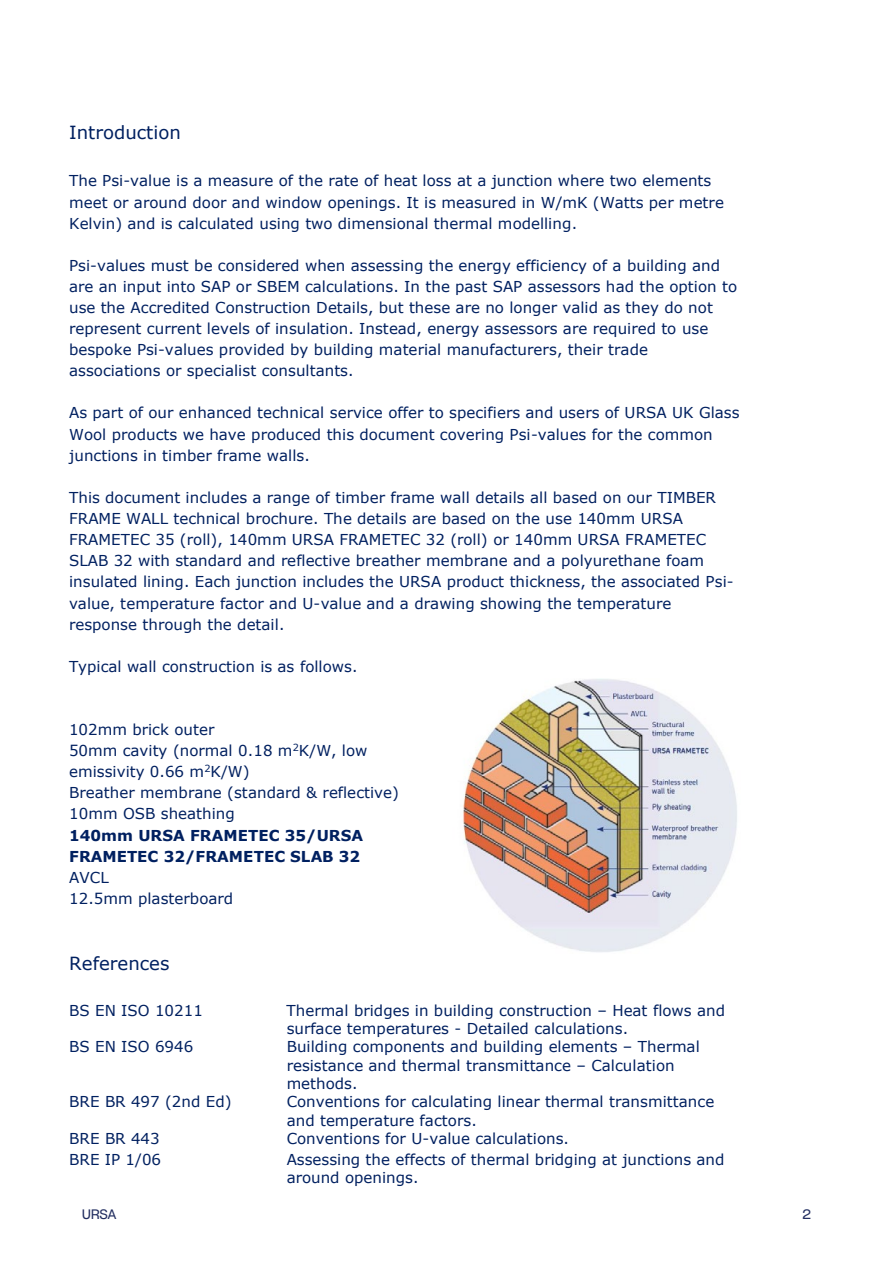
<style>
.page{position:relative;width:893px;height:1263px;background:#fff}
.page>*{position:absolute;margin:0;border:0;box-sizing:border-box;transform-origin:0 0}
.t1{font:18.15px "Verdana";color:#002060}
.t2{font:15px/21.1px "Verdana";color:#002060}
.t3{font:700 15px/21px "Verdana";color:#002060}
.t4{font:13.5px "Sharp Grotesk Book 20";color:#232f61}
</style>
<div class="page">
<img style="left:463px;top:678px;width:274px;height:274px">
<p class="t1" style="left:69px;top:120px;width:113px">Introduction</p>
<p class="t2" style="left:69px;top:170px;width:656px">The Psi-value is a measure of the rate of heat loss at a junction where two elements meet or around door and window openings. It is measured in W/mK (Watts per metre<br>Kelvin) and is calculated using two dimensional thermal modelling.</p>
<p class="t2" style="left:69px;top:255px;width:669px">Psi-values must be considered when assessing the energy efficiency of a building and are an input into SAP or SBEM calculations. In the past SAP assessors had the option to use the Accredited Construction Details, but these are no longer valid as they do not represent current levels of insulation. Instead, energy assessors are required to use bespoke Psi-values provided by building material manufacturers, their trade associations or specialist consultants.</p>
<p class="t2" style="left:69px;top:402px;width:672px">As part of our enhanced technical service offer to specifiers and users of URSA UK Glass<br>Wool products we have produced this document covering Psi-values for the common junctions in timber frame walls.</p>
<p class="t2" style="left:69px;top:487px;width:666px">This document includes a range of timber frame wall details all based on our TIMBER FRAME WALL technical brochure. The details are based on the use 140mm URSA FRAMETEC 35 (roll), 140mm URSA FRAMETEC 32 (roll) or 140mm URSA FRAMETEC SLAB 32 with standard and reflective breather membrane and a polyurethane foam insulated lining. Each junction includes the URSA product thickness, the associated Psi&shy;value, temperature factor and U-value and a drawing showing the temperature response through the detail.</p>
<p class="t2" style="left:69px;top:656px;width:290px">Typical wall construction is as follows.</p>
<p class="t2" style="left:69px;top:719px;width:331px">102mm brick outer<br>50mm cavity (normal 0.18 m<sup>2</sup>K/W, low emissivity 0.66 m<sup>2</sup>K/W)<br>Breather membrane (standard &amp; reflective)<br>10mm OSB sheathing</p>
<p class="t3" style="left:69px;top:824px;width:295px">140mm URSA FRAMETEC 35/URSA<br>FRAMETEC 32/FRAMETEC SLAB 32</p>
<p class="t2" style="left:69px;top:867px;width:165px">AVCL<br>12.5mm plasterboard</p>
<p class="t1" style="left:69px;top:951px;width:102px">References</p>
<p class="t2" style="left:69px;top:999px;width:135px">BS EN ISO 10211</p>
<p class="t2" style="left:287px;top:1001px;width:440px;line-height:18.3px">Thermal bridges in building construction – Heat flows and surface temperatures - Detailed calculations.</p>
<p class="t2" style="left:69px;top:1036px;width:126px">BS EN ISO 6946</p>
<p class="t2" style="left:287px;top:1037px;width:415px;line-height:18.5px">Building components and building elements – Thermal resistance and thermal transmittance – Calculation methods.</p>
<p class="t2" style="left:69px;top:1091px;width:164px">BRE BR 497 (2nd Ed)</p>
<p class="t2" style="left:287px;top:1092px;width:429px;line-height:18.3px">Conventions for calculating linear thermal transmittance and temperature factors.</p>
<p class="t2" style="left:69px;top:1128px;width:92px">BRE BR 443</p>
<p class="t2" style="left:287px;top:1128px;width:284px">Conventions for U-value calculations.</p>
<p class="t2" style="left:69px;top:1149px;width:93px">BRE IP 1/06</p>
<p class="t2" style="left:287px;top:1150px;width:439px;line-height:18.3px">Assessing the effects of thermal bridging at junctions and around openings.</p>
<p class="t4" style="left:82px;top:1203px;width:36px">URSA</p>
<p class="t4" style="left:802px;top:1203px;width:10px">2</p>
</div>
